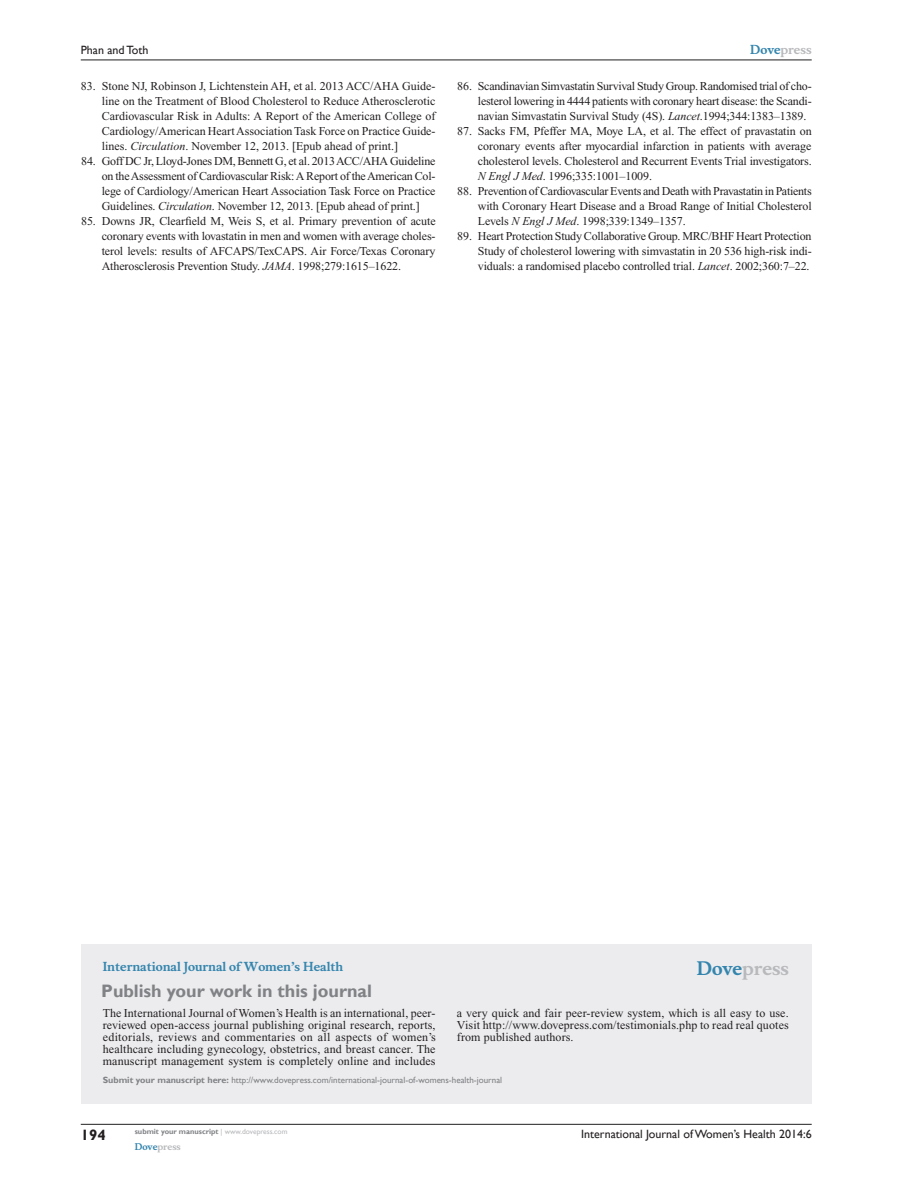
<style>
.page{position:relative;width:918px;height:1188px;background:#fff}
.page>*{position:absolute;margin:0;border:0;box-sizing:border-box;transform-origin:0 0}
.PromBx-H1{font:700 18px "Gill Sans";color:#808285}
.PromBx-Brand{font:700 18px "Musee";color:#b8b9bc}
.t1{font:700 15px "Gill Sans";color:#231f20}
.RefNL2{font:12px/15px "Times New Roman";letter-spacing:-.01em;color:#231f20;text-align:justify}
.PromBx-Tx{font:12px/12px "Times New Roman";letter-spacing:.01em;color:#231f20;text-align:justify}
.t2{font:12px "Gill Sans";color:#231f20}
.PromBx-JrnlName{font:700 12px "Musee";color:#3485ae}
.t3{font:700 12px "Musee";color:#b8b9bc}
.PromBx-SubmitMssWebA{font:9px "Gill Sans";color:#808285}
.t4{font:700 9px "Musee";color:#b8b9bc}
.t5{font:700 7.5px "Gill Sans";color:#808285}
.s1{font-style:italic}
.s2{color:#3485ae}
.s3{font-weight:700}
.s4{font-weight:400;color:#b8b9bc}
</style>
<div class="page">
<div style="left:81px;top:944px;width:731px;height:159px;background:#ececee"></div>
<hr style="left:81px;top:1124px;width:731px;height:1px;background:#231f20">
<hr style="left:81px;top:60px;width:731px;height:1px;background:#231f20">
<p class="t2" style="left:81px;top:43px;width:69px">Phan and Toth</p>
<p class="RefNL2" style="left:102px;top:79px;width:335px;text-indent:-21px">83. Stone NJ, Robinson J, Lichtenstein AH, et al. 2013 ACC/AHA Guide&shy;line on the Treatment of Blood Cholesterol to Reduce Atherosclerotic Cardiovascular Risk in Adults: A Report of the American College of Cardiology/American Heart Association Task Force on Practice Guide&shy;lines. <span class="s1">Circulation</span>. November 12, 2013. [Epub ahead of print.]</p>
<p class="RefNL2" style="left:102px;top:154px;width:335px;text-indent:-21px">84. Goff DC Jr, Lloyd-Jones DM, Bennett G, et al. 2013 ACC/AHA Guideline on the Assessment of Cardiovascular Risk: A Report of the American Col&shy;lege of Cardiology/American Heart Association Task Force on Practice Guidelines. <span class="s1">Circulation</span>. November 12, 2013. [Epub ahead of print.]</p>
<p class="RefNL2" style="left:102px;top:214px;width:336px;text-indent:-21px">85. Downs JR, Clearfield M, Weis S, et al. Primary prevention of acute coronary events with lovastatin in men and women with average choles&shy;terol levels: results of AFCAPS/TexCAPS. Air Force/Texas Coronary Atherosclerosis Prevention Study. <span class="s1">JAMA</span>. 1998;279:1615–1622.</p>
<p class="t3" style="left:750px;top:43px;width:63px"><span class="s2">Dove</span>press</p>
<p class="RefNL2" style="left:478px;top:79px;width:335px;text-indent:-21px">86. Scandinavian Simvastatin Survival Study Group. Randomised trial of cho&shy;lesterol lowering in 4444 patients with coronary heart disease: the Scandi&shy;navian Simvastatin Survival Study (4S). <span class="s1">Lancet</span>.1994;344:1383–1389.</p>
<p class="RefNL2" style="left:478px;top:124px;width:335px;text-indent:-21px">87. Sacks FM, Pfeffer MA, Moye LA, et al. The effect of pravastatin on coronary events after myocardial infarction in patients with average cholesterol levels. Cholesterol and Recurrent Events Trial investigators.<br><span class="s1">N Engl J Med</span>. 1996;335:1001–1009.</p>
<p class="RefNL2" style="left:478px;top:184px;width:335px;text-indent:-21px">88. Prevention of Cardiovascular Events and Death with Pravastatin in Patients with Coronary Heart Disease and a Broad Range of Initial Cholesterol Levels <span class="s1">N Engl J Med</span>. 1998;339:1349–1357.</p>
<p class="RefNL2" style="left:478px;top:229px;width:335px;text-indent:-21px">89. Heart Protection Study Collaborative Group. MRC/BHF Heart Protection Study of cholesterol lowering with simvastatin in 20 536 high-risk indi&shy;viduals: a randomised placebo controlled trial. <span class="s1">Lancet</span>. 2002;360:7–22.</p>
<p class="PromBx-JrnlName" style="left:103px;top:959px;width:242px">International Journal of Women’s Health</p>
<p class="PromBx-H1" style="left:101px;top:980px;width:272px">Publish your work in this journal</p>
<p class="PromBx-Brand" style="left:697px;top:958px;width:94px"><span class="s2">Dove</span>press</p>
<p class="PromBx-Tx" style="left:103px;top:1007px;width:335px">The International Journal of Women’s Health is an international, peer&shy;reviewed open-access journal publishing original research, reports, editorials, reviews and commentaries on all aspects of women’s healthcare including gynecology, obstetrics, and breast cancer. The manuscript management system is completely online and includes</p>
<p class="PromBx-Tx" style="left:457px;top:1007px;width:333px">a very quick and fair peer-review system, which is all easy to use.<br>Visit http://www.dovepress.com/testimonials.php to read real quotes from published authors.</p>
<p class="PromBx-SubmitMssWebA" style="left:103px;top:1075px;width:401px"><span class="s3">Submit your manuscript here:</span> http://www.dovepress.com/international-journal-of-womens-health-journal</p>
<p class="t1" style="left:81px;top:1126px;width:26px">194</p>
<p class="t5" style="left:135px;top:1127px;width:154px">submit your manuscript <span class="s4">| www.dovepress.com</span></p>
<p class="t4" style="left:135px;top:1141px;width:48px"><span class="s2">Dove</span>press</p>
<p class="t2" style="left:581px;top:1127px;width:232px">International Journal of Women’s Health 2014:6</p>
</div>
